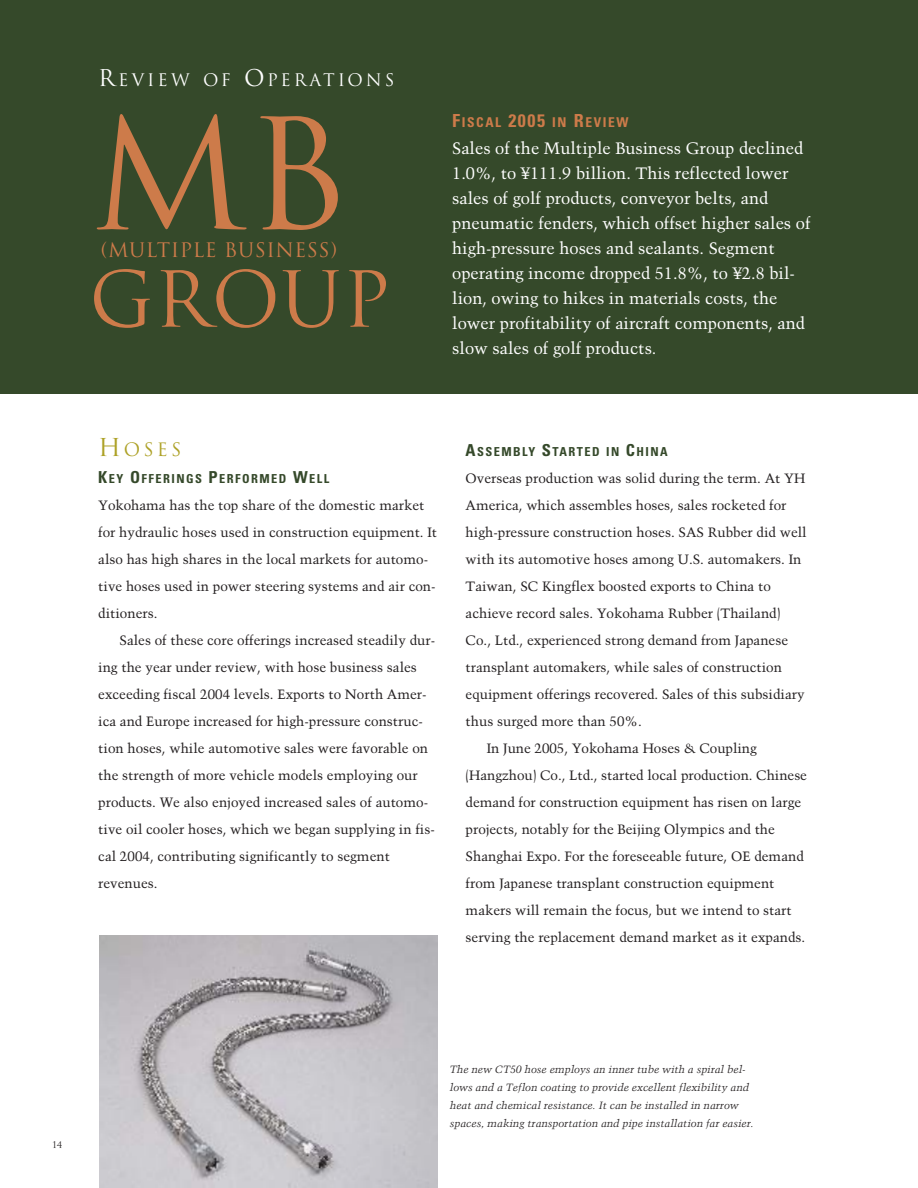
<style>
.page{position:relative;width:918px;height:1188px;background:#fff}
.page>*{position:absolute;margin:0;border:0;box-sizing:border-box;transform-origin:0 0}
.t1{font:150px "Trajan";color:#cd7b4a}
.t2{font:75px "Trajan";color:#cd7b4a}
.t3{font:19.5px "Trajan";letter-spacing:.025em;color:#cd7b4a}
.t4{font:18px "Trajan";color:#ada126}
.t5{font:16.8px "Trajan";letter-spacing:.175em;color:#fff}
.t6{font:16.5px/24.9px "Trump Mediaeval";color:#fff}
.t7{font:13.5px/27px "Trump Mediaeval";color:#231f20}
.t8{font:700 condensed 13.5px "Univers";letter-spacing:.12em;color:#cd7b4a}
.t9{font:700 condensed 12.3px "Univers";letter-spacing:.12em;color:#35492a}
.t10{font:italic 10.5px/18px "Trump Mediaeval";color:#231f20}
.s1{font-size:22.5px}
.s2{font-size:18px}
.s3{font-size:24px}
.s4{font-size:16.5px}
</style>
<div class="page">
<div style="left:0;top:0;width:918px;height:393px;background:#35492a"></div>
<img style="left:99px;top:935px;width:339px;height:253px">
<p class="t5" style="left:98px;top:71px;width:298px"><span class="s1">R</span>EVIEW OF <span class="s1">O</span>PERATIONS</p>
<h1 class="t1" style="left:89px;top:90px;width:262px">MB</h1>
<h2 class="t2" style="left:89px;top:257px;width:303px">GROUP</h2>
<h3 class="t3" style="left:101px;top:239px;width:238px">(MULTIPLE BUSINESS)</h3>
<p class="t8" style="left:452px;top:118px;width:178px"><span class="s2">F</span>ISCAL <span class="s2">2005</span> IN <span class="s2">R</span>EVIEW</p>
<p class="t6" style="left:452px;top:137px;width:360px">Sales of the Multiple Business Group declined 1.0%, to ¥111.9 billion. This reflected lower sales of golf products, conveyor belts, and pneumatic fenders, which offset higher sales of high-pressure hoses and sealants. Segment operating income dropped 51.8%, to ¥2.8 bil&shy;lion, owing to hikes in materials costs, the lower profitability of aircraft components, and slow sales of golf products.</p>
<h3 class="t4" style="left:98px;top:439px;width:85px"><span class="s3">H</span>OSES</h3>
<p class="t9" style="left:98px;top:474px;width:233px"><span class="s4">K</span>EY <span class="s4">O</span>FFERINGS <span class="s4">P</span>ERFORMED <span class="s4">W</span>ELL</p>
<p class="t7" style="left:98px;top:493px;width:340px">Yokohama has the top share of the domestic market for hydraulic hoses used in construction equipment. It also has high shares in the local markets for automo&shy;tive hoses used in power steering systems and air con&shy;ditioners.</p>
<p class="t7" style="left:98px;top:628px;width:338px;text-indent:21px">Sales of these core offerings increased steadily dur&shy;ing the year under review, with hose business sales exceeding fiscal 2004 levels. Exports to North Amer&shy;ica and Europe increased for high-pressure construc&shy;tion hoses, while automotive sales were favorable on the strength of more vehicle models employing our products. We also enjoyed increased sales of automo&shy;tive oil cooler hoses, which we began supplying in fis&shy;cal 2004, contributing significantly to segment revenues.</p>
<p class="t9" style="left:466px;top:447px;width:204px"><span class="s4">A</span>SSEMBLY <span class="s4">S</span>TARTED IN <span class="s4">C</span>HINA</p>
<p class="t7" style="left:466px;top:466px;width:341px">Overseas production was solid during the term. At YH</p>
<p class="t7" style="left:466px;top:493px;width:322px">America, which assembles hoses, sales rocketed for</p>
<p class="t7" style="left:466px;top:520px;width:343px">high-pressure construction hoses. SAS Rubber did well</p>
<p class="t7" style="left:466px;top:547px;width:337px">with its automotive hoses among U.S. automakers. In</p>
<p class="t7" style="left:466px;top:574px;width:307px">Taiwan, SC Kingflex boosted exports to China to</p>
<p class="t7" style="left:466px;top:601px;width:316px">achieve record sales. Yokohama Rubber (Thailand)</p>
<p class="t7" style="left:466px;top:628px;width:324px">Co., Ltd., experienced strong demand from Japanese</p>
<p class="t7" style="left:466px;top:655px;width:318px">transplant automakers, while sales of construction</p>
<p class="t7" style="left:466px;top:682px;width:340px">equipment offerings recovered. Sales of this subsidiary</p>
<p class="t7" style="left:466px;top:709px;width:178px">thus surged more than 50%.</p>
<p class="t7" style="left:487px;top:736px;width:272px">In June 2005, Yokohama Hoses &amp; Coupling</p>
<p class="t7" style="left:466px;top:763px;width:343px">(Hangzhou) Co., Ltd., started local production. Chinese</p>
<p class="t7" style="left:466px;top:790px;width:337px">demand for construction equipment has risen on large</p>
<p class="t7" style="left:466px;top:817px;width:311px">projects, notably for the Beijing Olympics and the</p>
<p class="t7" style="left:466px;top:844px;width:340px">Shanghai Expo. For the foreseeable future, OE demand</p>
<p class="t7" style="left:466px;top:871px;width:310px">from Japanese transplant construction equipment</p>
<p class="t7" style="left:466px;top:898px;width:328px">makers will remain the focus, but we intend to start</p>
<p class="t7" style="left:466px;top:925px;width:341px">serving the replacement demand market as it expands.</p>
<p class="t10" style="left:450px;top:1061px;width:305px">The new CT50 hose employs an inner tube with a spiral bel&shy;lows and a Teflon coating to provide excellent flexibility and heat and chemical resistance. It can be installed in narrow spaces, making transportation and pipe installation far easier.</p>
</div>
